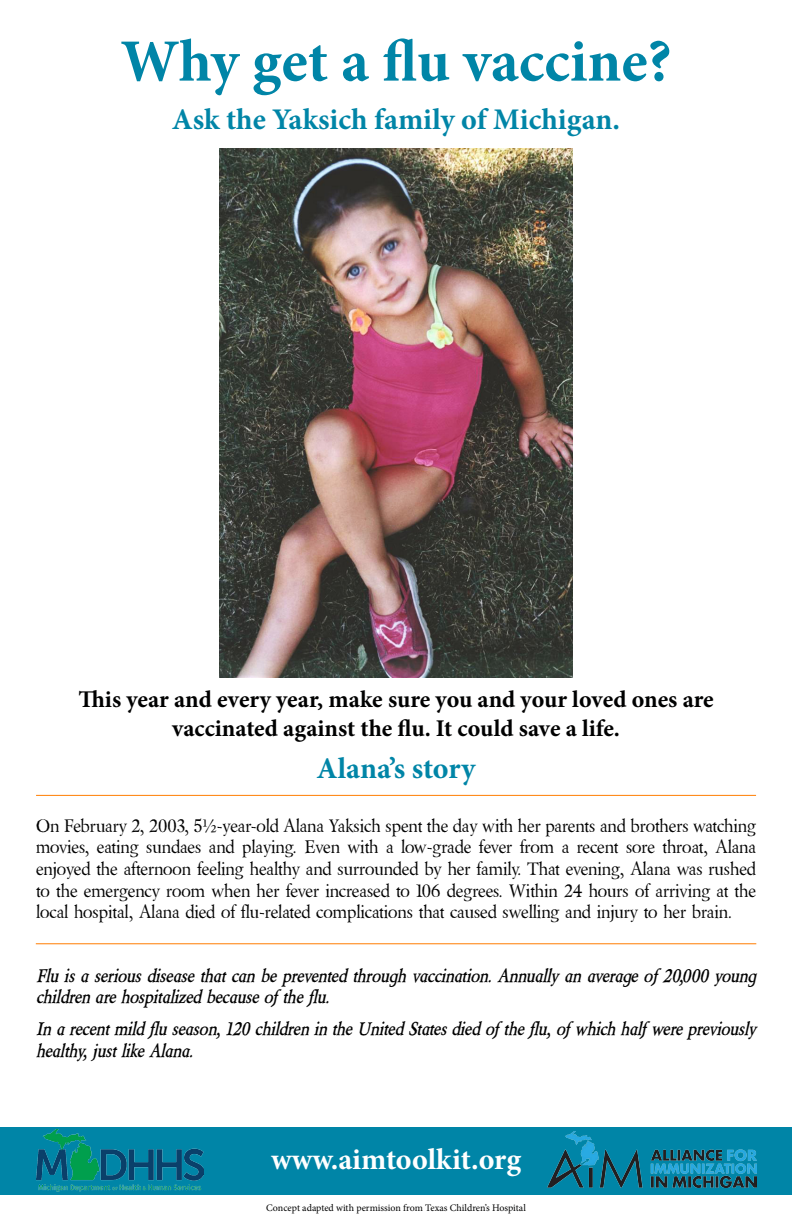
<style>
.page{position:relative;width:792px;height:1224px;background:#fff}
.page>*{position:absolute;margin:0;border:0;box-sizing:border-box;transform-origin:0 0}
.t1{font:700 60px "Minion Pro";color:#0085a7}
.t2{font:700 30px "Minion Pro";color:#0085a7}
.t3{font:700 30px "Minion Pro";color:#fff}
.large_body{font:700 24px/28.8px "Minion Pro";color:#000101;text-align:center}
.No_Spacing{font:18px/21.6px "Berylium";color:#000;text-align:justify}
.No_Spacing-2{font:italic 700 18px/21.6px "Berylium";color:#000}
.t4{font:10px "Minion Pro";color:#000101}
</style>
<div class="page">
<img style="left:219px;top:148px;width:354px;height:530px">
<hr style="left:36px;top:795px;width:720px;height:1px;background:#ff7d00">
<hr style="left:36px;top:943px;width:720px;height:1px;background:#ff7d00">
<div style="left:0;top:1128px;width:792px;height:67px;background:#0085a7"></div>
<img style="left:36px;top:1130px;width:167px;height:62px">
<img style="left:548px;top:1131px;width:208px;height:57px">
<p class="t1" style="left:121px;top:19px;width:552px">Why get a flu vaccine?</p>
<p class="t2" style="left:172px;top:98px;width:450px">Ask the Yaksich family of Michigan.</p>
<p class="large_body" style="left:78px;top:685px;width:637px">This year and every year, make sure you and your loved ones are vaccinated against the flu. It could save a life.</p>
<p class="t2" style="left:317px;top:747px;width:160px">Alana’s story</p>
<p class="No_Spacing" style="left:36px;top:815px;width:722px">On February 2, 2003, 5½-year-old Alana Yaksich spent the day with her parents and brothers watching movies, eating sundaes and playing. Even with a low-grade fever from a recent sore throat, Alana enjoyed the afternoon feeling healthy and surrounded by her family. That evening, Alana was rushed to the emergency room when her fever increased to 106 degrees. Within 24 hours of arriving at the local hospital, Alana died of flu-related complications that caused swelling and injury to her brain.</p>
<p class="No_Spacing-2" style="left:36px;top:965px;width:721px">Flu is a serious disease that can be prevented through vaccination. Annually an average of 20,000 young children are hospitalized because of the flu.</p>
<p class="No_Spacing-2" style="left:36px;top:1018px;width:721px">In a recent mild flu season, 120 children in the United States died of the flu, of which half were previously healthy, just like Alana.</p>
<p class="t3" style="left:271px;top:1139px;width:252px">www.aimtoolkit.org</p>
<p class="t4" style="left:266px;top:1202px;width:261px">Concept adapted with permission from Texas Children’s Hospital</p>
</div>
